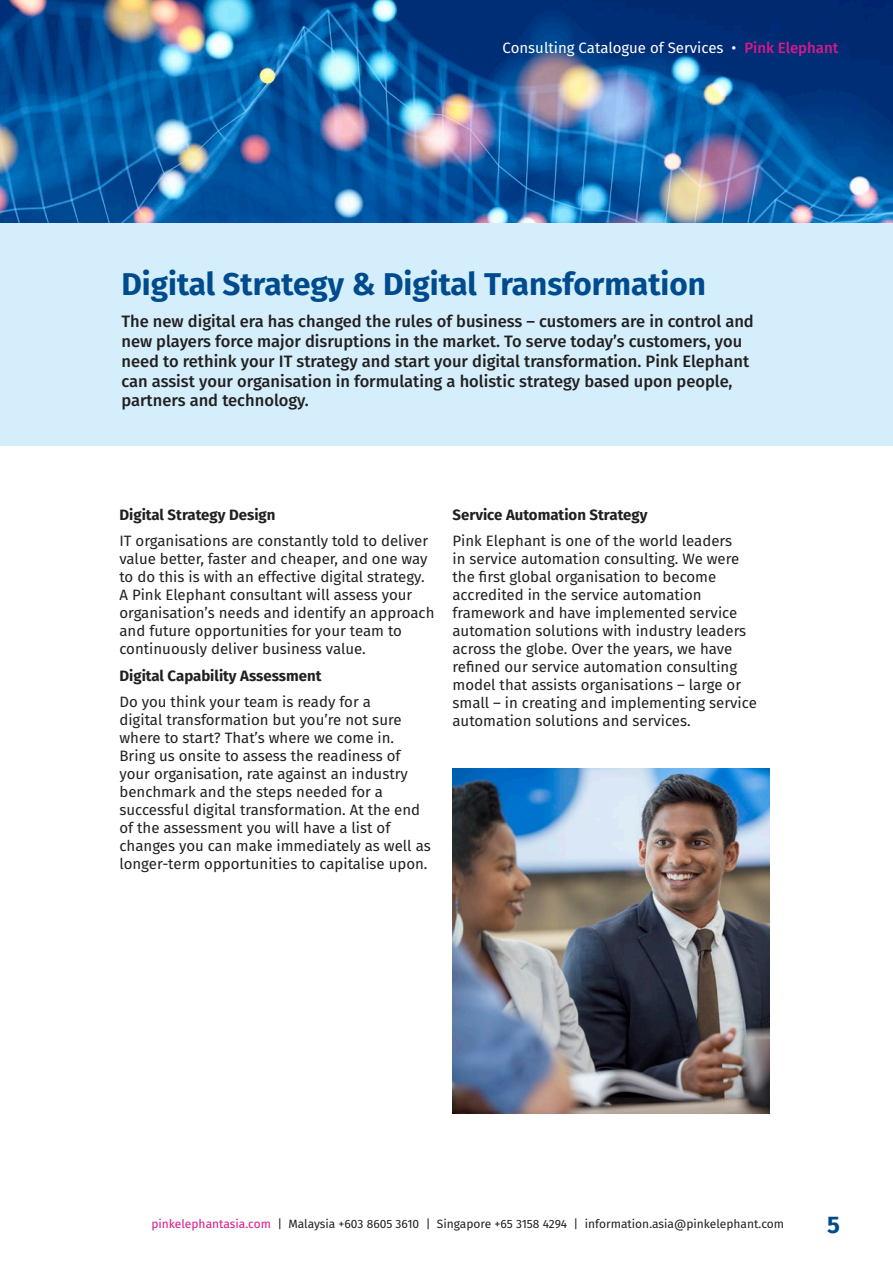
<style>
.page{position:relative;width:893px;height:1263px;background:#fff}
.page>*{position:absolute;margin:0;border:0;box-sizing:border-box;transform-origin:0 0}
.t1{font:700 31.5px "Fira Sans";color:#004b8e}
.t2{font:700 24px "Fira Sans";color:#004b8e}
.t3{font:500 16.5px/19.8px "Fira Sans";color:#231f20}
.t4{font:15px/18px "Fira Sans";color:#231f20}
.t5{font:700 15px "Fira Sans";color:#231f20}
.t6{font:15px "Fira Sans";color:#fff}
.t7{font:12px "Fira Sans";color:#231f20}
.s1{font-weight:500;color:#d9188b}
.s2{color:#d9188b}
</style>
<div class="page">
<img style="left:0;top:0;width:893px;height:223px">
<div style="left:0;top:223px;width:893px;height:223px;background:#d4effb"></div>
<img style="left:452px;top:768px;width:317px;height:346px">
<p class="t6" style="left:503px;top:36px;width:337px">Consulting Catalogue of Services • <span class="s1">Pink Elephant</span></p>
<h1 class="t1" style="left:121px;top:257px;width:586px">Digital Strategy &amp; Digital Transformation</h1>
<p class="t3" style="left:121px;top:311px;width:634px">The new digital era has changed the rules of business – customers are in control and new players force major disruptions in the market. To serve today’s customers, you need to rethink your IT strategy and start your digital transformation. Pink Elephant can assist your organisation in formulating a holistic strategy based upon people, partners and technology.</p>
<p class="t5" style="left:119px;top:502px;width:158px">Digital Strategy Design</p>
<p class="t4" style="left:119px;top:531px;width:317px">IT organisations are constantly told to deliver value better, faster and cheaper, and one way to do this is with an effective digital strategy.<br>A Pink Elephant consultant will assess your organisation’s needs and identify an approach and future opportunities for your team to continuously deliver business value.</p>
<p class="t5" style="left:119px;top:663px;width:204px">Digital Capability Assessment</p>
<p class="t4" style="left:119px;top:692px;width:313px">Do you think your team is ready for a<br>digital transformation but you’re not sure where to start? That’s where we come in.<br>Bring us onsite to assess the readiness of your organisation, rate against an industry benchmark and the steps needed for a successful digital transformation. At the end of the assessment you will have a list of changes you can make immediately as well as longer-term opportunities to capitalise upon.</p>
<p class="t5" style="left:452px;top:502px;width:197px">Service Automation Strategy</p>
<p class="t4" style="left:452px;top:531px;width:306px">Pink Elephant is one of the world leaders<br>in service automation consulting. We were the first global organisation to become accredited in the service automation framework and have implemented service automation solutions with industry leaders across the globe. Over the years, we have refined our service automation consulting model that assists organisations – large or small – in creating and implementing service automation solutions and services.</p>
<p class="t7" style="left:151px;top:1215px;width:634px"><span class="s2">pinkelephantasia.com</span> | Malaysia +603 8605 3610 | Singapore +65 3158 4294 | information.asia@pinkelephant.com</p>
<h2 class="t2" style="left:827px;top:1204px;width:14px">5</h2>
</div>
